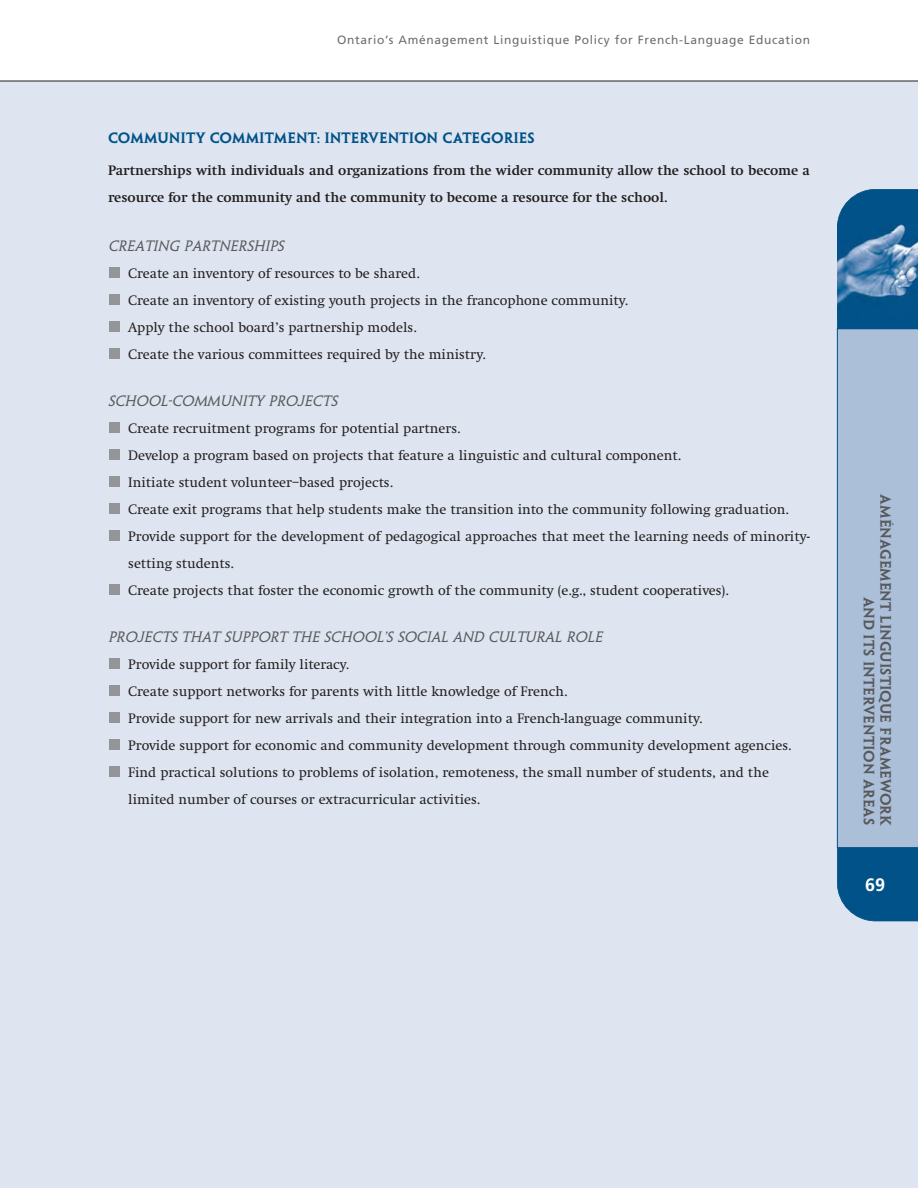
<style>
.page{position:relative;width:918px;height:1188px;background:#fff}
.page>*{position:absolute;margin:0;border:0;box-sizing:border-box;transform-origin:0 0}
.t1{font:700 18px "Frutiger";color:#fff}
.t2{font:14.25px/27px "Swift EF";color:#231f20}
.t3{font:700 14.25px/27px "Swift EF";color:#231f20}
.t4{font:italic 13.5px "Penumbra MM 365 1000";color:#58595b}
.t5{font:13.5px/16.5px "Penumbra MM 585 1000";color:#58595b;text-align:right}
.t6{font:13.5px "Penumbra MM 585 1000";color:#005288}
.t7{font:12px "Frutiger";letter-spacing:.055em;color:#6d6e70}
</style>
<div class="page">
<div style="left:0;top:81px;width:918px;height:1107px;background:#dee5f0"></div>
<hr style="left:0;top:81px;width:918px;height:1px;background:#231f20">
<div style="left:110px;top:267px;width:10px;height:11px;background:#939598"></div>
<div style="left:110px;top:294px;width:10px;height:11px;background:#939598"></div>
<div style="left:110px;top:321px;width:10px;height:11px;background:#939598"></div>
<div style="left:110px;top:348px;width:10px;height:11px;background:#939598"></div>
<div style="left:110px;top:422px;width:10px;height:11px;background:#939598"></div>
<div style="left:110px;top:449px;width:10px;height:11px;background:#939598"></div>
<div style="left:110px;top:476px;width:10px;height:11px;background:#939598"></div>
<div style="left:110px;top:503px;width:10px;height:11px;background:#939598"></div>
<div style="left:110px;top:530px;width:10px;height:11px;background:#939598"></div>
<div style="left:110px;top:584px;width:10px;height:11px;background:#939598"></div>
<div style="left:110px;top:658px;width:10px;height:11px;background:#939598"></div>
<div style="left:110px;top:685px;width:10px;height:11px;background:#939598"></div>
<div style="left:110px;top:712px;width:10px;height:11px;background:#939598"></div>
<div style="left:110px;top:739px;width:10px;height:11px;background:#939598"></div>
<div style="left:110px;top:766px;width:10px;height:11px;background:#939598"></div>
<svg style="left:837px;top:189px;width:81px;height:732px;background:#0e5b8e"></svg>
<img style="left:837px;top:224px;width:81px;height:94px">
<div style="left:837px;top:328px;width:81px;height:520px;background:#abbfd9"></div>
<p class="t7" style="left:337px;top:35px;width:474px">Ontario’s Aménagement Linguistique Policy for French-Language Education</p>
<p class="t6" style="left:108px;top:130px;width:428px">COMMUNITY COMMITMENT: INTERVENTION CATEGORIES</p>
<p class="t3" style="left:108px;top:158px;width:704px">Partnerships with individuals and organizations from the wider community allow the school to become a resource for the community and the community to become a resource for the school.</p>
<p class="t4" style="left:108px;top:238px;width:180px">CREATING PARTNERSHIPS</p>
<p class="t2" style="left:128px;top:261px;width:502px">Create an inventory of resources to be shared.<br>Create an inventory of existing youth projects in the francophone community.<br>Apply the school board’s partnership models.<br>Create the various committees required by the ministry.</p>
<p class="t4" style="left:108px;top:393px;width:233px">SCHOOL-COMMUNITY PROJECTS</p>
<p class="t2" style="left:128px;top:416px;width:683px">Create recruitment programs for potential partners.<br>Develop a program based on projects that feature a linguistic and cultural component.<br>Initiate student volunteer–based projects.<br>Create exit programs that help students make the transition into the community following graduation.<br>Provide support for the development of pedagogical approaches that meet the learning needs of minority&shy;setting students.<br>Create projects that foster the economic growth of the community (e.g., student cooperatives).</p>
<p class="t4" style="left:108px;top:629px;width:498px">PROJECTS THAT SUPPORT THE SCHOOL’S SOCIAL AND CULTURAL ROLE</p>
<p class="t2" style="left:128px;top:652px;width:665px">Provide support for family literacy.<br>Create support networks for parents with little knowledge of French.<br>Provide support for new arrivals and their integration into a French-language community.<br>Provide support for economic and community development through community development agencies.<br>Find practical solutions to problems of isolation, remoteness, the small number of students, and the limited number of courses or extracurricular activities.</p>
<p class="t5" style="left:893px;top:494px;width:332px;rotate:90deg">AMÉNAGEMENT LINGUISTIQUE FRAMEWORK<br>AND ITS INTERVENTION AREAS</p>
<p class="t1" style="left:865px;top:877px;width:22px">69</p>
</div>
